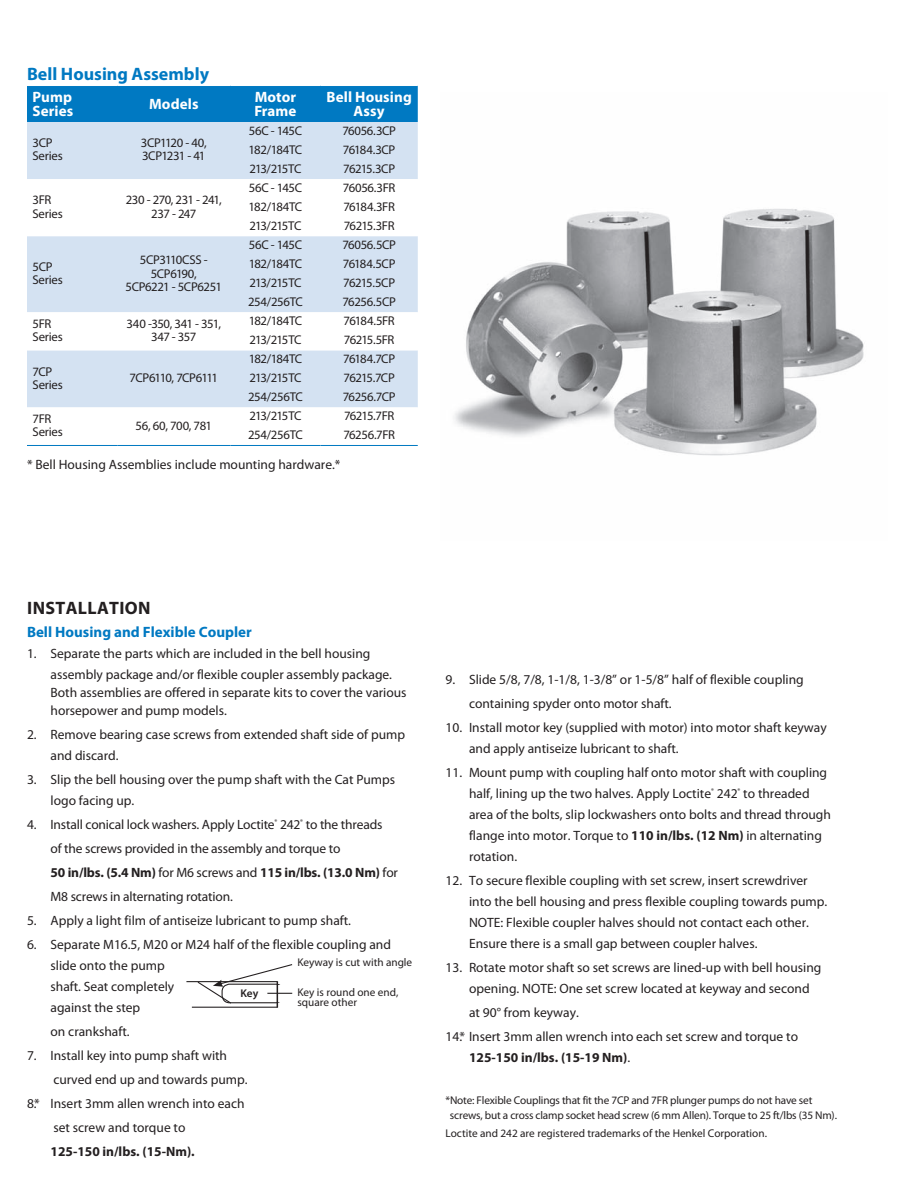
<style>
.page{position:relative;width:918px;height:1188px;background:#fff}
.page>*{position:absolute;margin:0;border:0;box-sizing:border-box;transform-origin:0 0}
.t1{font:700 18px "Myriad Pro";color:#0079c2}
.t2{font:700 18px "Myriad Pro";letter-spacing:.02em;color:#231f20}
.t3{font:700 15px/14px "Myriad Pro";letter-spacing:.005em;color:#fff}
.t4{font:700 15px "Myriad Pro";color:#0079c2}
.t5{font:13.5px/21px "Myriad Pro";color:#231f20}
.t6{font:700 13.5px "Myriad Pro";letter-spacing:-.01em;color:#231f20}
.t7{font:12.75px/13.2px "Myriad Pro";letter-spacing:-.035em;color:#231f20}
.t8{font:12.75px "Myriad Pro";letter-spacing:-.065em;color:#231f20}
.t9{font:12.75px "Myriad Pro";letter-spacing:-.055em;color:#231f20}
.t10{font:11.25px/15px "Myriad Pro";letter-spacing:-.015em;color:#231f20}
.t11{font:600 11.25px "Myriad Pro";color:#231f20}
.s1{font-weight:400}
.s2{font-weight:700}
</style>
<div class="page">
<div style="left:27px;top:86px;width:391px;height:36px;background:#0079c2"></div>
<div style="left:27px;top:122px;width:391px;height:57px;background:#d4e2f2"></div>
<svg style="left:27px;top:236px;width:391px;height:171px;fill:#d4e2f2"></svg>
<hr style="left:27px;top:445px;width:90px;height:1px;background:#0079c2">
<hr style="left:117px;top:445px;width:113px;height:1px;background:#0079c2">
<hr style="left:230px;top:445px;width:91px;height:1px;background:#0079c2">
<hr style="left:321px;top:445px;width:97px;height:1px;background:#0079c2">
<hr style="left:186px;top:981px;width:92px;height:1px;background:#231f20">
<hr style="left:192px;top:1007px;width:86px;height:1px;background:#231f20">
<svg style="left:196px;top:964px;width:97px;height:44px"></svg>
<img style="left:454px;top:209px;width:410px;height:247px">
<p class="t1" style="left:27px;top:64px;width:184px">Bell Housing Assembly</p>
<p class="t3" style="left:33px;top:91px;width:42px">Pump<br>Series</p>
<p class="t3" style="left:149px;top:98px;width:51px">Models</p>
<p class="t3" style="left:254px;top:91px;width:44px">Motor<br>Frame</p>
<p class="t3" style="left:327px;top:91px;width:87px;text-align:center">Bell Housing<br>Assy</p>
<p class="t7" style="left:33px;top:137px;width:32px">3CP<br>Series</p>
<p class="t7" style="left:141px;top:137px;width:67px">3CP1120 - 40,<br>3CP1231 - 41</p>
<p class="t7" style="left:249px;top:124px;width:55px">56C - 145C</p>
<p class="t7" style="left:342px;top:124px;width:55px">76056.3CP</p>
<p class="t7" style="left:249px;top:143px;width:55px">182/184TC</p>
<p class="t7" style="left:343px;top:143px;width:54px">76184.3CP</p>
<p class="t8" style="left:249px;top:162px;width:54px">213/215TC</p>
<p class="t7" style="left:343px;top:162px;width:53px">76215.3CP</p>
<p class="t7" style="left:33px;top:194px;width:32px">3FR<br>Series</p>
<p class="t7" style="left:126px;top:194px;width:98px;text-align:center">230 - 270, 231 - 241,<br>237 - 247</p>
<p class="t7" style="left:33px;top:260px;width:32px">5CP<br>Series</p>
<p class="t7" style="left:126px;top:254px;width:98px;text-align:center">5CP3110CSS -<br>5CP6190,<br>5CP6221 - 5CP6251</p>
<p class="t7" style="left:249px;top:181px;width:55px">56C - 145C</p>
<p class="t7" style="left:343px;top:181px;width:54px">76056.3FR</p>
<p class="t7" style="left:249px;top:200px;width:55px">182/184TC</p>
<p class="t7" style="left:344px;top:200px;width:53px">76184.3FR</p>
<p class="t8" style="left:249px;top:219px;width:54px">213/215TC</p>
<p class="t7" style="left:344px;top:219px;width:52px">76215.3FR</p>
<p class="t7" style="left:249px;top:238px;width:55px">56C - 145C</p>
<p class="t7" style="left:342px;top:238px;width:55px">76056.5CP</p>
<p class="t7" style="left:249px;top:257px;width:55px">182/184TC</p>
<p class="t7" style="left:343px;top:257px;width:54px">76184.5CP</p>
<p class="t8" style="left:249px;top:276px;width:54px">213/215TC</p>
<p class="t7" style="left:343px;top:276px;width:53px">76215.5CP</p>
<p class="t7" style="left:248px;top:295px;width:56px">254/256TC</p>
<p class="t7" style="left:343px;top:295px;width:55px">76256.5CP</p>
<p class="t7" style="left:33px;top:317px;width:32px">5FR<br>Series</p>
<p class="t7" style="left:127px;top:317px;width:96px;text-align:center">340 -350, 341 - 351,<br>347 - 357</p>
<p class="t7" style="left:249px;top:314px;width:55px">182/184TC</p>
<p class="t7" style="left:344px;top:314px;width:53px">76184.5FR</p>
<p class="t8" style="left:249px;top:333px;width:54px">213/215TC</p>
<p class="t7" style="left:344px;top:333px;width:52px">76215.5FR</p>
<p class="t7" style="left:33px;top:365px;width:32px">7CP<br>Series</p>
<p class="t9" style="left:130px;top:371px;width:90px">7CP6110, 7CP6111</p>
<p class="t7" style="left:33px;top:412px;width:32px">7FR<br>Series</p>
<p class="t7" style="left:136px;top:419px;width:78px">56, 60, 700, 781</p>
<p class="t7" style="left:249px;top:352px;width:55px">182/184TC</p>
<p class="t9" style="left:343px;top:352px;width:53px">76184.7CP</p>
<p class="t8" style="left:249px;top:371px;width:54px">213/215TC</p>
<p class="t9" style="left:344px;top:371px;width:53px">76215.7CP</p>
<p class="t7" style="left:248px;top:391px;width:56px">254/256TC</p>
<p class="t7" style="left:343px;top:391px;width:54px">76256.7CP</p>
<p class="t8" style="left:249px;top:409px;width:54px">213/215TC</p>
<p class="t7" style="left:344px;top:410px;width:52px">76215.7FR</p>
<p class="t7" style="left:248px;top:429px;width:56px">254/256TC</p>
<p class="t7" style="left:343px;top:429px;width:53px">76256.7FR</p>
<p class="t5" style="left:27px;top:454px;width:315px">* Bell Housing Assemblies include mounting hardware.*</p>
<p class="t2" style="left:27px;top:598px;width:125px">INSTALLATION</p>
<p class="t4" style="left:27px;top:623px;width:226px">Bell Housing and Flexible Coupler</p>
<p class="t5" style="left:27px;top:643px;width:345px">1. Separate the parts which are included in the bell housing</p>
<p class="t5" style="left:51px;top:665px;width:358px;line-height:18px">assembly package and/or flexible coupler assembly package.<br>Both assemblies are offered in separate kits to cover the various horsepower and pump models.</p>
<p class="t5" style="left:51px;top:724px;width:356px;text-indent:-24px">2. Remove bearing case screws from extended shaft side of pump and discard.</p>
<p class="t5" style="left:51px;top:769px;width:346px;text-indent:-24px">3. Slip the bell housing over the pump shaft with the Cat Pumps logo facing up.</p>
<p class="t5" style="left:27px;top:814px;width:357px">4. Install conical lock washers. Apply Loctite<sup>®</sup> 242<sup>®</sup> to the threads</p>
<p class="t5" style="left:51px;top:838px;width:291px">of the screws provided in the assembly and torque to</p>
<p class="t6" style="left:51px;top:865px;width:349px">50 in/lbs. (5.4 Nm) <span class="s1">for M6 screws and</span> 115 in/lbs. (13.0 Nm) <span class="s1">for</span></p>
<p class="t5" style="left:51px;top:886px;width:184px">M8 screws in alternating rotation.</p>
<p class="t5" style="left:27px;top:910px;width:326px">5. Apply a light film of antiseize lubricant to pump shaft.</p>
<p class="t5" style="left:51px;top:934px;width:342px;text-indent:-24px">6. Separate M16.5, M20 or M24 half of the flexible coupling and slide onto the pump<br>shaft. Seat completely<br>against the step</p>
<p class="t5" style="left:51px;top:1021px;width:81px">on crankshaft.</p>
<p class="t5" style="left:27px;top:1045px;width:202px">7. Install key into pump shaft with</p>
<p class="t5" style="left:53px;top:1069px;width:196px">curved end up and towards pump.</p>
<p class="t5" style="left:27px;top:1093px;width:219px">8.* Insert 3mm allen wrench into each</p>
<p class="t5" style="left:53px;top:1117px;width:134px">set screw and torque to</p>
<p class="t6" style="left:51px;top:1144px;width:146px">125-150 in/lbs. (15-Nm).</p>
<p class="t10" style="left:298px;top:955px;width:116px">Keyway is cut with angle</p>
<p class="t10" style="left:298px;top:985px;width:102px">Key is round one end,</p>
<p class="t10" style="left:298px;top:995px;width:61px">square other</p>
<p class="t11" style="left:240px;top:987px;width:19px">Key</p>
<p class="t5" style="left:446px;top:669px;width:360px">9. Slide 5/8, 7/8, 1-1/8, 1-3/8” or 1-5/8” half of flexible coupling</p>
<p class="t5" style="left:469px;top:693px;width:204px">containing spyder onto motor shaft.</p>
<p class="t5" style="left:469px;top:717px;width:359px;text-indent:-24px">10. Install motor key (supplied with motor) into motor shaft keyway and apply antiseize lubricant to shaft.</p>
<p class="t5" style="left:469px;top:762px;width:363px;text-indent:-24px">11. Mount pump with coupling half onto motor shaft with coupling half, lining up the two halves. Apply Loctite<sup>®</sup> 242<sup>®</sup> to threaded area of the bolts, slip lockwashers onto bolts and thread through flange into motor. Torque to <span class="s2">110 in/lbs. (12 Nm)</span> in alternating rotation.</p>
<p class="t5" style="left:469px;top:870px;width:360px;text-indent:-24px">12. To secure flexible coupling with set screw, insert screwdriver into the bell housing and press flexible coupling towards pump.<br>NOTE: Flexible coupler halves should not contact each other.<br>Ensure there is a small gap between coupler halves.</p>
<p class="t5" style="left:469px;top:957px;width:354px;text-indent:-24px">13. Rotate motor shaft so set screws are lined-up with bell housing opening. NOTE: One set screw located at keyway and second</p>
<p class="t5" style="left:469px;top:1002px;width:111px">at 90° from keyway.</p>
<p class="t5" style="left:469px;top:1026px;width:331px;text-indent:-24px">14.* Insert 3mm allen wrench into each set screw and torque to<br><span class="s2">125-150 in/lbs. (15-19 Nm)</span>.</p>
<p class="t10" style="left:450px;top:1093px;width:389px;text-indent:-4px">*Note: Flexible Couplings that fit the 7CP and 7FR plunger pumps do not have set screws, but a cross clamp socket head screw (6 mm Allen). Torque to 25 ft/lbs (35 Nm).</p>
<p class="t10" style="left:445px;top:1126px;width:323px">Loctite and 242 are registered trademarks of the Henkel Corporation.</p>
</div>
